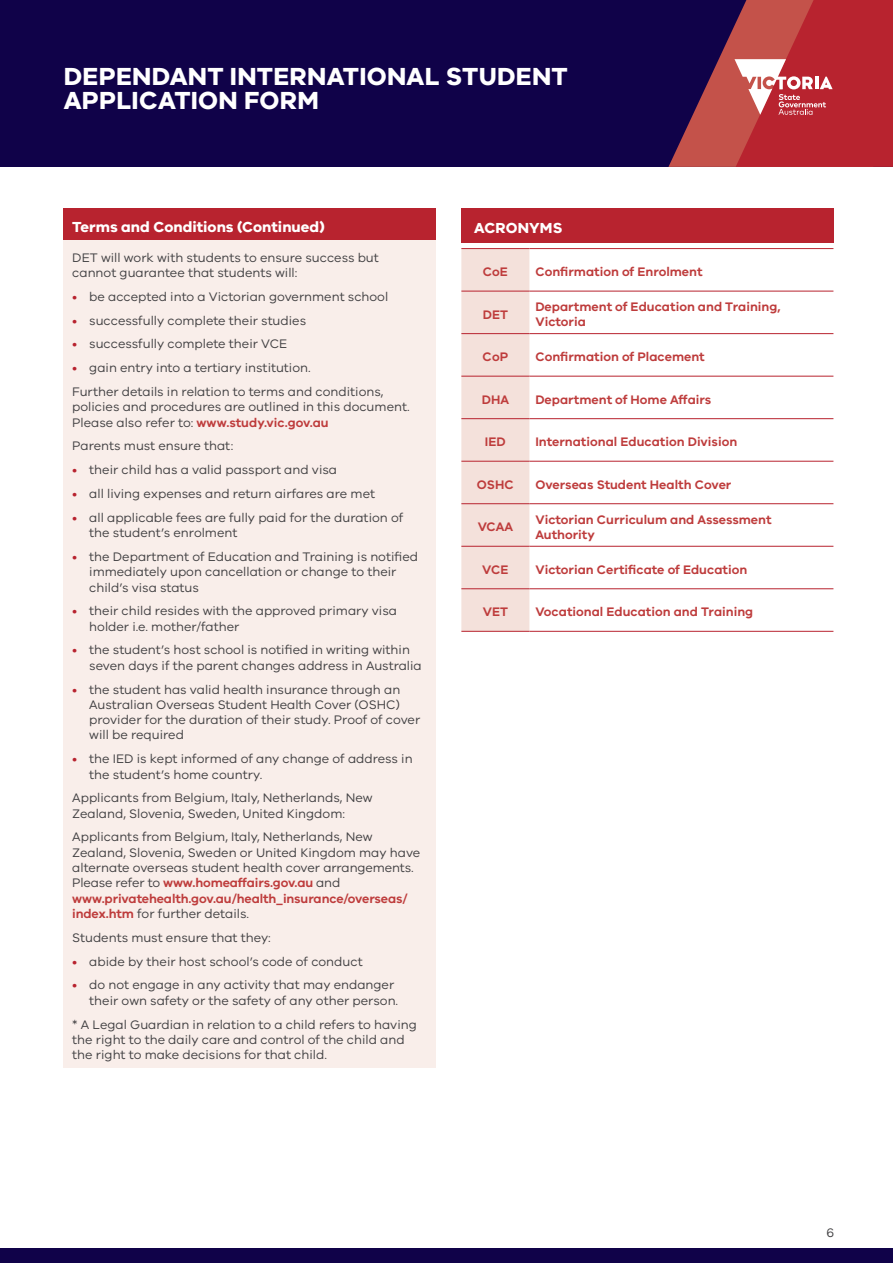
<style>
.page{position:relative;width:893px;height:1263px;background:#fff}
.page>*{position:absolute;margin:0;border:0;box-sizing:border-box;transform-origin:0 0}
.Form_Instructions_He{font:700 25.5px/24px "VIC";letter-spacing:.01em;color:#fff}
.Section_Headers{font:700 15px "VIC";color:#fff}
.Body{font:12.75px/15.3px "VIC";color:#414042}
.Body-2{font:600 12.75px/15.3px "VIC";color:#be3c3c}
.s1{color:#b8232f}
.s2{font-weight:600;color:#be3c3c}
</style>
<div class="page">
<div style="left:0;top:0;width:893px;height:167px;background:#100249"></div>
<svg style="left:668px;top:0;width:225px;height:167px"></svg>
<div style="left:64px;top:208px;width:372px;height:32px;background:#b8232f"></div>
<div style="left:64px;top:240px;width:372px;height:827px;background:#f9eeea"></div>
<div style="left:461px;top:208px;width:372px;height:34px;background:#b8232f"></div>
<div style="left:461px;top:249px;width:68px;height:382px;background:#f4e1db"></div>
<hr style="left:461px;top:248px;width:68px;height:1px;background:#b8232f">
<hr style="left:529px;top:248px;width:304px;height:1px;background:#b8232f">
<hr style="left:461px;top:291px;width:68px;height:1px;background:#b8232f">
<hr style="left:529px;top:291px;width:304px;height:1px;background:#b8232f">
<hr style="left:461px;top:333px;width:68px;height:1px;background:#b8232f">
<hr style="left:529px;top:333px;width:304px;height:1px;background:#b8232f">
<hr style="left:461px;top:376px;width:68px;height:1px;background:#b8232f">
<hr style="left:529px;top:376px;width:304px;height:1px;background:#b8232f">
<hr style="left:461px;top:418px;width:68px;height:1px;background:#b8232f">
<hr style="left:529px;top:418px;width:304px;height:1px;background:#b8232f">
<hr style="left:461px;top:461px;width:68px;height:1px;background:#b8232f">
<hr style="left:529px;top:461px;width:304px;height:1px;background:#b8232f">
<hr style="left:461px;top:503px;width:68px;height:1px;background:#b8232f">
<hr style="left:529px;top:503px;width:304px;height:1px;background:#b8232f">
<hr style="left:461px;top:546px;width:68px;height:1px;background:#b8232f">
<hr style="left:529px;top:546px;width:304px;height:1px;background:#b8232f">
<hr style="left:461px;top:588px;width:68px;height:1px;background:#b8232f">
<hr style="left:529px;top:588px;width:304px;height:1px;background:#b8232f">
<hr style="left:461px;top:631px;width:68px;height:1px;background:#b8232f">
<hr style="left:529px;top:631px;width:304px;height:1px;background:#b8232f">
<div style="left:0;top:1248px;width:893px;height:15px;background:#100249"></div>
<p class="Form_Instructions_He" style="left:64px;top:64px;width:505px">DEPENDANT INTERNATIONAL STUDENT<br>APPLICATION FORM</p>
<p class="Section_Headers" style="left:72px;top:218px;width:254px">Terms and Conditions (Continued)</p>
<p class="Body" style="left:72px;top:249px;width:308px">DET will work with students to ensure success but cannot guarantee that students will:</p>
<p class="Body" style="left:72px;top:288px;width:317px"><span class="s1">•</span> be accepted into a Victorian government school</p>
<p class="Body" style="left:72px;top:312px;width:235px"><span class="s1">•</span> successfully complete their studies</p>
<p class="Body" style="left:72px;top:336px;width:217px"><span class="s1">•</span> successfully complete their VCE</p>
<p class="Body" style="left:72px;top:360px;width:240px"><span class="s1">•</span> gain entry into a tertiary institution.</p>
<p class="Body" style="left:72px;top:384px;width:339px">Further details in relation to terms and conditions, policies and procedures are outlined in this document.<br>Please also refer to: <span class="s2">www.study.vic.gov.au</span></p>
<p class="Body" style="left:72px;top:438px;width:163px">Parents must ensure that:</p>
<p class="Body" style="left:72px;top:462px;width:266px"><span class="s1">•</span> their child has a valid passport and visa</p>
<p class="Body" style="left:72px;top:486px;width:304px"><span class="s1">•</span> all living expenses and return airfares are met</p>
<p class="Body" style="left:89px;top:509px;width:315px;text-indent:-17px"><span class="s1">•</span> all applicable fees are fully paid for the duration of the student’s enrolment</p>
<p class="Body" style="left:89px;top:549px;width:330px;text-indent:-17px"><span class="s1">•</span> the Department of Education and Training is notified immediately upon cancellation or change to their child’s visa status</p>
<p class="Body" style="left:89px;top:603px;width:309px;text-indent:-17px"><span class="s1">•</span> their child resides with the approved primary visa holder i.e. mother/father</p>
<p class="Body" style="left:89px;top:642px;width:334px;text-indent:-17px"><span class="s1">•</span> the student’s host school is notified in writing within seven days if the parent changes address in Australia</p>
<p class="Body" style="left:89px;top:681px;width:332px;text-indent:-17px"><span class="s1">•</span> the student has valid health insurance through an Australian Overseas Student Health Cover (OSHC) provider for the duration of their study. Proof of cover will be required</p>
<p class="Body" style="left:89px;top:751px;width:325px;text-indent:-17px"><span class="s1">•</span> the IED is kept informed of any change of address in the student’s home country.</p>
<p class="Body" style="left:72px;top:790px;width:302px">Applicants from Belgium, Italy, Netherlands, New<br>Zealand, Slovenia, Sweden, United Kingdom:</p>
<p class="Body" style="left:72px;top:829px;width:350px">Applicants from Belgium, Italy, Netherlands, New Zealand, Slovenia, Sweden or United Kingdom may have alternate overseas student health cover arrangements.<br>Please refer to <span class="s2">www.homeaffairs.gov.au</span> and <span class="s2">www.privatehealth.gov.au/health_insurance/overseas/ index.htm</span> for further details.</p>
<p class="Body" style="left:72px;top:929px;width:200px">Students must ensure that they:</p>
<p class="Body" style="left:72px;top:953px;width:292px"><span class="s1">•</span> abide by their host school’s code of conduct</p>
<p class="Body" style="left:89px;top:977px;width:310px;text-indent:-17px"><span class="s1">•</span> do not engage in any activity that may endanger their own safety or the safety of any other person.</p>
<p class="Body" style="left:72px;top:1016px;width:346px">* A Legal Guardian in relation to a child refers to having the right to the daily care and control of the child and the right to make decisions for that child.</p>
<p class="Section_Headers" style="left:474px;top:219px;width:90px">ACRONYMS</p>
<p class="Body-2" style="left:483px;top:264px;width:27px">CoE</p>
<p class="Body-2" style="left:535px;top:264px;width:169px">Confirmation of Enrolment</p>
<p class="Body-2" style="left:483px;top:306px;width:27px">DET</p>
<p class="Body-2" style="left:535px;top:299px;width:247px">Department of Education and Training,<br>Victoria</p>
<p class="Body-2" style="left:483px;top:349px;width:27px">CoP</p>
<p class="Body-2" style="left:535px;top:349px;width:171px">Confirmation of Placement</p>
<p class="Body-2" style="left:482px;top:391px;width:29px">DHA</p>
<p class="Body-2" style="left:535px;top:391px;width:177px">Department of Home Affairs</p>
<p class="Body-2" style="left:485px;top:434px;width:22px">IED</p>
<p class="Body-2" style="left:535px;top:434px;width:203px">International Education Division</p>
<p class="Body-2" style="left:477px;top:476px;width:38px">OSHC</p>
<p class="Body-2" style="left:535px;top:476px;width:197px">Overseas Student Health Cover</p>
<p class="Body-2" style="left:478px;top:519px;width:37px">VCAA</p>
<p class="Body-2" style="left:535px;top:511px;width:238px">Victorian Curriculum and Assessment<br>Authority</p>
<p class="Body-2" style="left:482px;top:561px;width:28px">VCE</p>
<p class="Body-2" style="left:535px;top:561px;width:213px">Victorian Certificate of Education</p>
<p class="Body-2" style="left:483px;top:604px;width:27px">VET</p>
<p class="Body-2" style="left:535px;top:604px;width:219px">Vocational Education and Training</p>
<p class="Body" style="left:826px;top:1225px;width:9px">6</p>
</div>
